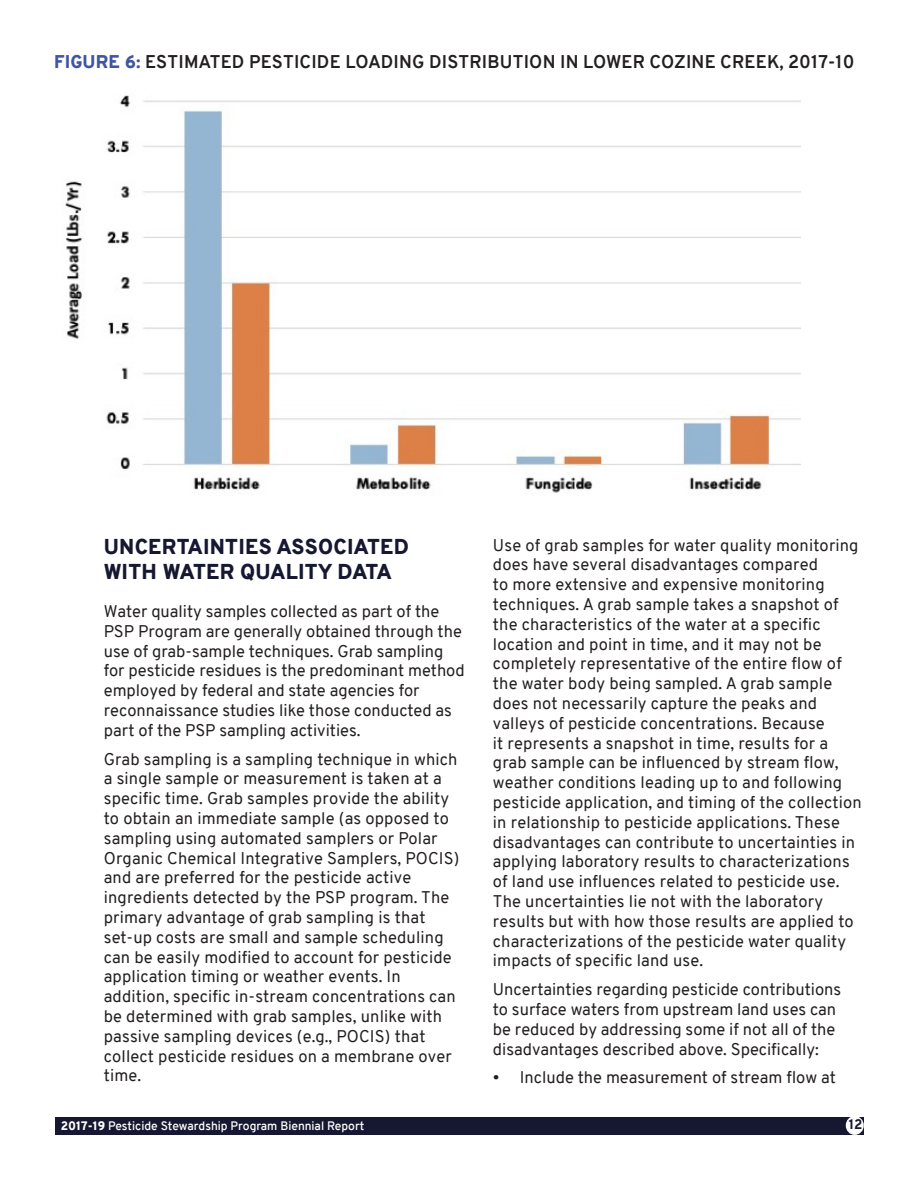
<style>
.page{position:relative;width:918px;height:1188px;background:#fff}
.page>*{position:absolute;margin:0;border:0;box-sizing:border-box;transform-origin:0 0}
.t1{font:900 21px/25.2px "Overpass";letter-spacing:.01em;color:#161832}
.t2{font:700 18px "Overpass";letter-spacing:.01em;color:#231f20}
.t3{font:16.5px/19.8px "Overpass";letter-spacing:.01em;color:#231f20}
.t4{font:800 13.5px "Overpass";color:#161832}
.t5{font:600 12px "Overpass";color:#fff}
.s1{font-weight:900;color:#3f56a5}
.s2{font-weight:900}
</style>
<div class="page">
<div style="left:55px;top:1117px;width:809px;height:18px;background:#161832"></div>
<div style="left:847px;top:1117px;width:16px;height:17px;background:#fff;border-radius:50%"></div>
<div style="left:846px;top:1116px;width:18px;height:19px;border:2px solid #fff;border-radius:50%"></div>
<img style="left:65px;top:95px;width:735px;height:398px">
<p class="t2" style="left:54px;top:48px;width:802px"><span class="s1">FIGURE 6:</span> ESTIMATED PESTICIDE LOADING DISTRIBUTION IN LOWER COZINE CREEK, 2017-10</p>
<p class="t1" style="left:104px;top:534px;width:307px">UNCERTAINTIES ASSOCIATED<br>WITH WATER QUALITY DATA</p>
<p class="t3" style="left:104px;top:601px;width:362px">Water quality samples collected as part of the PSP Program are generally obtained through the use of grab-sample techniques. Grab sampling for pesticide residues is the predominant method employed by federal and state agencies for reconnaissance studies like those conducted as part of the PSP sampling activities.</p>
<p class="t3" style="left:104px;top:749px;width:357px">Grab sampling is a sampling technique in which a single sample or measurement is taken at a specific time. Grab samples provide the ability to obtain an immediate sample (as opposed to sampling using automated samplers or Polar Organic Chemical Integrative Samplers, POCIS) and are preferred for the pesticide active ingredients detected by the PSP program. The primary advantage of grab sampling is that set-up costs are small and sample scheduling can be easily modified to account for pesticide application timing or weather events. In addition, specific in-stream concentrations can be determined with grab samples, unlike with passive sampling devices (e.g., POCIS) that collect pesticide residues on a membrane over time.</p>
<p class="t3" style="left:493px;top:535px;width:370px">Use of grab samples for water quality monitoring does have several disadvantages compared<br>to more extensive and expensive monitoring techniques. A grab sample takes a snapshot of the characteristics of the water at a specific location and point in time, and it may not be completely representative of the entire flow of the water body being sampled. A grab sample does not necessarily capture the peaks and valleys of pesticide concentrations. Because<br>it represents a snapshot in time, results for a grab sample can be influenced by stream flow, weather conditions leading up to and following pesticide application, and timing of the collection in relationship to pesticide applications. These disadvantages can contribute to uncertainties in applying laboratory results to characterizations of land use influences related to pesticide use.<br>The uncertainties lie not with the laboratory results but with how those results are applied to characterizations of the pesticide water quality impacts of specific land use.</p>
<p class="t3" style="left:493px;top:980px;width:350px">Uncertainties regarding pesticide contributions to surface waters from upstream land uses can be reduced by addressing some if not all of the disadvantages described above. Specifically:</p>
<p class="t3" style="left:493px;top:1068px;width:344px">• Include the measurement of stream flow at</p>
<p class="t5" style="left:61px;top:1117px;width:305px"><span class="s2">2017-19</span> Pesticide Stewardship Program Biennial Report</p>
<p class="t4" style="left:849px;top:1115px;width:15px">12</p>
</div>
